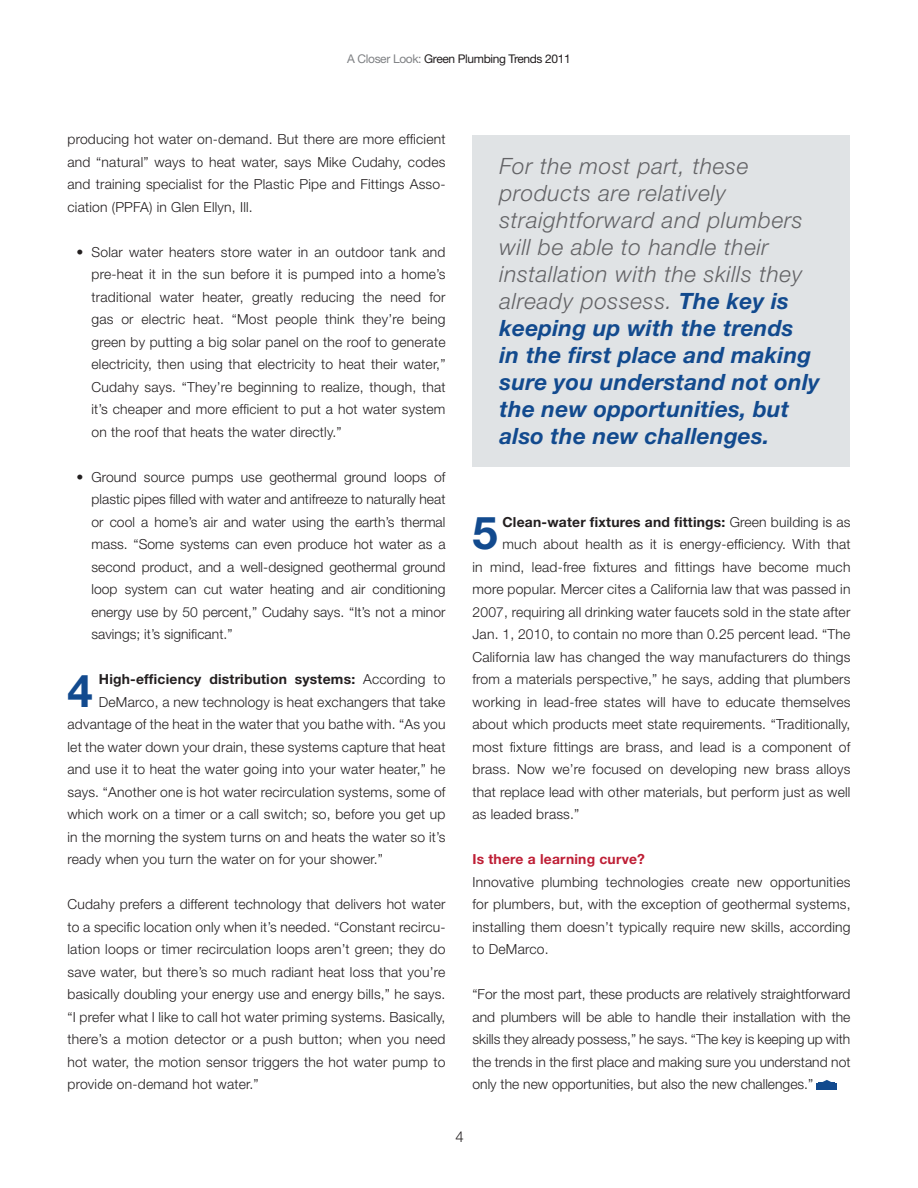
<style>
.page{position:relative;width:918px;height:1188px;background:#fff}
.page>*{position:absolute;margin:0;border:0;box-sizing:border-box;transform-origin:0 0}
.t1{font:700 45.45px "Helvetica Neue LT Std";color:#124a8e}
.t2{font:italic 300 22.5px/27px "Helvetica Neue LT Std";letter-spacing:.03em;color:#636366}
.t3{font:300 15px "Helvetica Neue LT Std";color:#231f20}
.t4{font:300 13.8px/22.5px "Helvetica Neue LT Std";letter-spacing:.015em;color:#231f20;text-align:justify}
.t5{font:700 13.8px "Helvetica Neue LT Std";letter-spacing:.015em;color:#231f20}
.t6{font:700 13.8px "Helvetica Neue LT Std";letter-spacing:.015em;color:#be1e35}
.t7{font:12px "Helvetica Neue LT Std";letter-spacing:-.03em;color:#231f20}
.s1{color:#808285}
.s2{font-weight:300}
.s3{font-weight:700;color:#124a8e}
</style>
<div class="page">
<div style="left:472px;top:135px;width:378px;height:332px;background:#e0e3e5"></div>
<div style="left:817px;top:1083px;width:20px;height:6px;background:#124a8e"></div>
<div style="left:818px;top:1082px;width:17px;height:6px;background:#124a8e"></div>
<svg style="left:822px;top:1080px;width:9px;height:2px"></svg>
<p class="t7" style="left:347px;top:51px;width:225px"><span class="s1">A Closer Look:</span> Green Plumbing Trends 2011</p>
<p class="t4" style="left:68px;top:128px;width:380px">producing hot water on-demand. But there are more efficient and “natural” ways to heat water, says Mike Cudahy, codes and training specialist for the Plastic Pipe and Fittings Asso&shy;ciation (PPFA) in Glen Ellyn, Ill.</p>
<p class="t4" style="left:92px;top:240px;width:356px;text-indent:-15px">• Solar water heaters store water in an outdoor tank and pre-heat it in the sun before it is pumped into a home’s traditional water heater, greatly reducing the need for gas or electric heat. “Most people think they’re being green by putting a big solar panel on the roof to generate electricity, then using that electricity to heat their water,” Cudahy says. “They’re beginning to realize, though, that it’s cheaper and more efficient to put a hot water system on the roof that heats the water directly.”</p>
<p class="t4" style="left:92px;top:465px;width:356px;text-indent:-15px">• Ground source pumps use geothermal ground loops of plastic pipes filled with water and antifreeze to naturally heat or cool a home’s air and water using the earth’s thermal mass. “Some systems can even produce hot water as a second product, and a well-designed geothermal ground loop system can cut water heating and air conditioning energy use by 50 percent,” Cudahy says. “It’s not a minor savings; it’s significant.”</p>
<h1 class="t1" style="left:68px;top:662px;width:27px">4</h1>
<p class="t5" style="left:99px;top:671px;width:348px">High-efficiency distribution systems: <span class="s2">According to</span></p>
<p class="t4" style="left:99px;top:690px;width:348px">DeMarco, a new technology is heat exchangers that take</p>
<p class="t4" style="left:68px;top:713px;width:379px">advantage of the heat in the water that you bathe with. “As you</p>
<p class="t4" style="left:68px;top:735px;width:379px">let the water down your drain, these systems capture that heat</p>
<p class="t4" style="left:68px;top:758px;width:379px">and use it to heat the water going into your water heater,” he</p>
<p class="t4" style="left:68px;top:780px;width:380px">says. “Another one is hot water recirculation systems, some of</p>
<p class="t4" style="left:68px;top:803px;width:380px">which work on a timer or a call switch; so, before you get up</p>
<p class="t4" style="left:68px;top:825px;width:379px">in the morning the system turns on and heats the water so it’s</p>
<p class="t4" style="left:68px;top:848px;width:317px">ready when you turn the water on for your shower.”</p>
<p class="t4" style="left:68px;top:893px;width:380px">Cudahy prefers a different technology that delivers hot water to a specific location only when it’s needed. “Constant recircu&shy;lation loops or timer recirculation loops aren’t green; they do save water, but there’s so much radiant heat loss that you’re basically doubling your energy use and energy bills,” he says. “I prefer what I like to call hot water priming systems. Basically, there’s a motion detector or a push button; when you need hot water, the motion sensor triggers the hot water pump to provide on-demand hot water.”</p>
<p class="t2" style="left:500px;top:152px;width:322px">For the most part, these products are relatively straightforward and plumbers will be able to handle their installation with the skills they already possess. <span class="s3">The key is keeping up with the trends<br>in the first place and making sure you understand not only the new opportunities, but also the new challenges.</span></p>
<h1 class="t1" style="left:472px;top:505px;width:27px">5</h1>
<p class="t5" style="left:503px;top:513px;width:350px">Clean-water fixtures and fittings: <span class="s2">Green building is as</span></p>
<p class="t4" style="left:503px;top:533px;width:350px">much about health as it is energy-efficiency. With that</p>
<p class="t4" style="left:473px;top:555px;width:380px">in mind, lead-free fixtures and fittings have become much</p>
<p class="t4" style="left:473px;top:578px;width:379px">more popular. Mercer cites a California law that was passed in</p>
<p class="t4" style="left:473px;top:600px;width:379px">2007, requiring all drinking water faucets sold in the state after</p>
<p class="t4" style="left:473px;top:623px;width:379px">Jan. 1, 2010, to contain no more than 0.25 percent lead. “The</p>
<p class="t4" style="left:473px;top:645px;width:379px">California law has changed the way manufacturers do things</p>
<p class="t4" style="left:473px;top:668px;width:380px">from a materials perspective,” he says, adding that plumbers</p>
<p class="t4" style="left:473px;top:690px;width:380px">working in lead-free states will have to educate themselves</p>
<p class="t4" style="left:473px;top:713px;width:379px">about which products meet state requirements. “Traditionally,</p>
<p class="t4" style="left:473px;top:735px;width:379px">most fixture fittings are brass, and lead is a component of</p>
<p class="t4" style="left:473px;top:758px;width:380px">brass. Now we’re focused on developing new brass alloys</p>
<p class="t4" style="left:473px;top:780px;width:379px">that replace lead with other materials, but perform just as well</p>
<p class="t4" style="left:473px;top:803px;width:108px">as leaded brass.”</p>
<p class="t6" style="left:473px;top:851px;width:174px">Is there a learning curve?</p>
<p class="t4" style="left:473px;top:870px;width:380px">Innovative plumbing technologies create new opportunities for plumbers, but, with the exception of geothermal systems, installing them doesn’t typically require new skills, according to DeMarco.</p>
<p class="t4" style="left:473px;top:983px;width:380px">“For the most part, these products are relatively straightforward and plumbers will be able to handle their installation with the skills they already possess,” he says. “The key is keeping up with the trends in the first place and making sure you understand not only the new opportunities, but also the new challenges.”</p>
<p class="t3" style="left:456px;top:1127px;width:10px">4</p>
</div>
